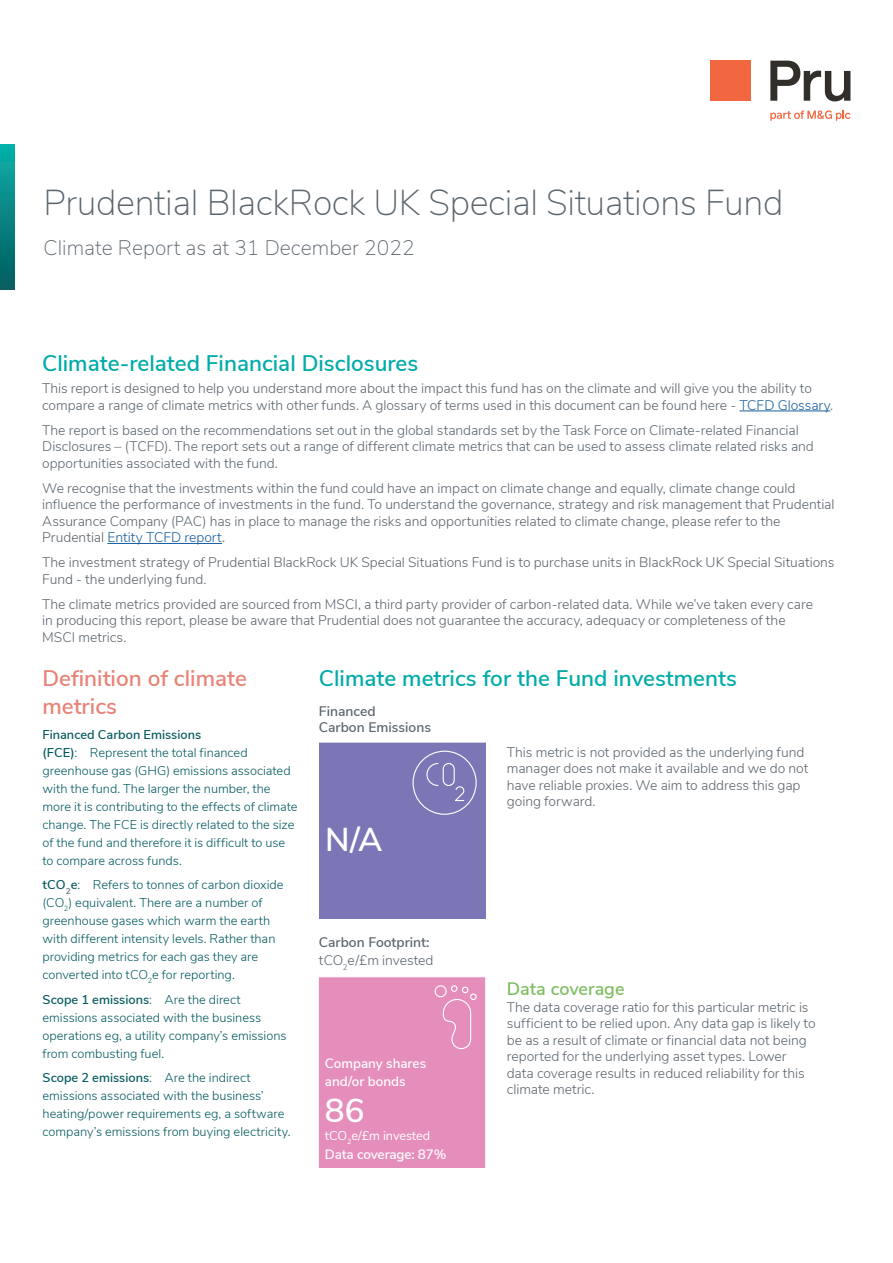
<style>
.page{position:relative;width:893px;height:1263px;background:#fff}
.page>*{position:absolute;margin:0;border:0;box-sizing:border-box;transform-origin:0 0}
.t1{font:200 36px "Nunito Sans";letter-spacing:-.01em;color:#5b656e}
.Statistic___Figure{font:600 33px "Nunito Sans";color:#fff}
.Subheading_Level_1{font:600 22.5px "Nunito Sans";color:#00abaa}
.Glossary___Heading{font:600 22.5px/28.5px "Nunito Sans";color:#e98276}
.Page_Sub_Heading{font:200 21px "Nunito Sans";color:#5b656e}
.Subheading_Level_2{font:600 18px "Nunito Sans";color:#7dbd5f}
.Body{font:300 13.8px/16.5px "Nunito Sans";letter-spacing:-.005em;color:#5b656e}
.Body-2{font:600 13.8px/16.5px "Nunito Sans";color:#5b656e}
.Asset_title{font:600 13.5px/18px "Nunito Sans";color:#fff}
.Statistic___Label{font:600 13.5px "Nunito Sans";letter-spacing:-.01em;color:#fff}
.Glossary___Text{font:300 12.75px/18px "Nunito Sans";color:#055b60}
.Statistic___Figure-2{font:12.75px "Nunito Sans";letter-spacing:-.01em;color:#fff}
.s1{color:#175d9e}
.s2{font-weight:600}
.s3{font-weight:300}
</style>
<div class="page">
<hr style="left:739px;top:411px;width:91px;height:1px;background:#175d9e">
<hr style="left:107px;top:543px;width:115px;height:1px;background:#175d9e">
<div style="left:319px;top:742px;width:166px;height:177px;background:#7b76b6"></div>
<hr style="left:319px;top:742px;width:166px;height:1px;background:#fff">
<svg style="left:412px;top:750px;width:65px;height:65px"></svg>
<div style="left:319px;top:977px;width:167px;height:191px;background:#e58ebb"></div>
<svg style="left:770px;top:61px;width:80px;height:40px"></svg>
<div style="left:710px;top:61px;width:40px;height:40px;background:#f26640"></div>
<svg style="left:770px;top:110px;width:80px;height:11px"></svg>
<svg style="left:0;top:145px;width:15px;height:144px;background:#068483"></svg>
<p class="t1" style="left:44px;top:177px;width:741px">Prudential BlackRock UK Special Situations Fund</p>
<p class="Page_Sub_Heading" style="left:44px;top:232px;width:373px">Climate Report as at 31 December 2022</p>
<p class="Subheading_Level_1" style="left:42px;top:346px;width:378px">Climate-related Financial Disclosures</p>
<p class="Body" style="left:42px;top:379px;width:793px">This report is designed to help you understand more about the impact this fund has on the climate and will give you the ability to compare a range of climate metrics with other funds. A glossary of terms used in this document can be found here - <span class="s1">TCFD Glossary</span>.</p>
<p class="Body" style="left:42px;top:421px;width:773px">The report is based on the recommendations set out in the global standards set by the Task Force on Climate-related Financial<br>Disclosures – (TCFD). The report sets out a range of different climate metrics that can be used to assess climate related risks and opportunities associated with the fund.</p>
<p class="Body" style="left:42px;top:479px;width:794px">We recognise that the investments within the fund could have an impact on climate change and equally, climate change could influence the performance of investments in the fund. To understand the governance, strategy and risk management that Prudential Assurance Company (PAC) has in place to manage the risks and opportunities related to climate change, please refer to the Prudential <span class="s1">Entity TCFD report</span>.</p>
<p class="Body" style="left:42px;top:553px;width:794px">The investment strategy of Prudential BlackRock UK Special Situations Fund is to purchase units in BlackRock UK Special Situations<br>Fund - the underlying fund.</p>
<p class="Body" style="left:42px;top:595px;width:772px">The climate metrics provided are sourced from MSCI, a third party provider of carbon-related data. While we’ve taken every care in producing this report, please be aware that Prudential does not guarantee the accuracy, adequacy or completeness of the<br>MSCI metrics.</p>
<p class="Subheading_Level_1" style="left:319px;top:662px;width:419px">Climate metrics for the Fund investments</p>
<p class="Body-2" style="left:319px;top:702px;width:114px">Financed<br>Carbon Emissions</p>
<p class="Glossary___Heading" style="left:43px;top:662px;width:206px">Definition of climate metrics</p>
<p class="Glossary___Text" style="left:43px;top:725px;width:257px"><span class="s2">Financed Carbon Emissions<br>(FCE)</span>: Represent the total financed greenhouse gas (GHG) emissions associated with the fund. The larger the number, the more it is contributing to the effects of climate change. The FCE is directly related to the size of the fund and therefore it is difficult to use to compare across funds.</p>
<p class="Glossary___Text" style="left:43px;top:875px;width:243px"><span class="s2">tCO</span><sub>2</sub><span class="s2">e</span>: Refers to tonnes of carbon dioxide (CO<sub>2</sub>) equivalent. There are a number of greenhouse gases which warm the earth with different intensity levels. Rather than providing metrics for each gas they are converted into tCO<sub>2</sub>e for reporting.</p>
<p class="Glossary___Text" style="left:43px;top:989px;width:246px"><span class="s2">Scope 1 emissions</span>: Are the direct emissions associated with the business operations eg, a utility company’s emissions from combusting fuel.</p>
<p class="Glossary___Text" style="left:43px;top:1068px;width:250px"><span class="s2">Scope 2 emissions</span>: Are the indirect emissions associated with the business’ heating/power requirements eg, a software company’s emissions from buying electricity.</p>
<p class="Body" style="left:507px;top:743px;width:303px">This metric is not provided as the underlying fund manager does not make it available and we do not have reliable proxies. We aim to address this gap going forward.</p>
<p class="Statistic___Figure" style="left:325px;top:815px;width:59px">N/A</p>
<p class="Body-2" style="left:319px;top:932px;width:116px;line-height:18px">Carbon Footprint: <span class="s3">tCO</span><sub>2</sub><span class="s3">e/£m invested</span></p>
<p class="Subheading_Level_2" style="left:507px;top:976px;width:119px">Data coverage</p>
<p class="Body" style="left:507px;top:998px;width:310px">The data coverage ratio for this particular metric is sufficient to be relied upon. Any data gap is likely to be as a result of climate or financial data not being reported for the underlying asset types. Lower data coverage results in reduced reliability for this climate metric.</p>
<p class="Asset_title" style="left:325px;top:1053px;width:103px">Company shares and/or bonds</p>
<p class="Statistic___Figure" style="left:325px;top:1086px;width:41px">86</p>
<p class="Statistic___Figure-2" style="left:325px;top:1126px;width:107px">tCO<sub>2</sub>e/£m invested</p>
<p class="Statistic___Label" style="left:325px;top:1145px;width:123px">Data coverage: 87%</p>
</div>
